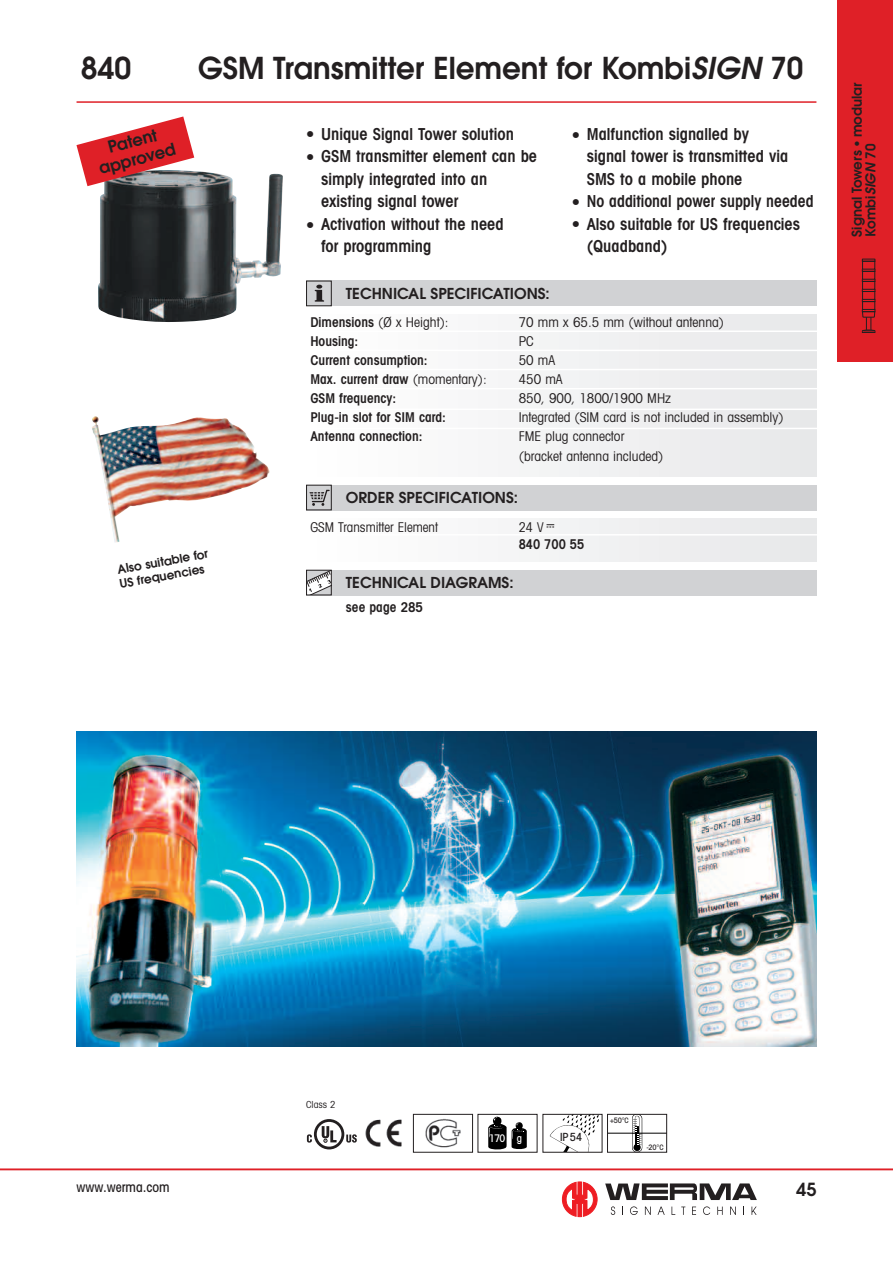
<style>
.page{position:relative;width:893px;height:1263px;background:#fff}
.page>*{position:absolute;margin:0;border:0;box-sizing:border-box;transform-origin:0 0}
.t1{font:600 30px "Avant Garde";color:#231f20}
.t2{font:600 18px "Avant Garde";color:#231f20}
.t3{font:600 condensed 16.5px/22.5px "Avant Garde";color:#231f20}
.t4{font:600 16.5px/18px "Avant Garde";color:#231f20;text-align:center}
.t5{font:600 15px "Avant Garde";color:#231f20}
.t6{font:condensed 13.5px/19.2px "Avant Garde";color:#231f20}
.t7{font:600 condensed 13.5px "Avant Garde";color:#231f20}
.t8{font:600 13.5px/13.5px "Avant Garde";color:#231f20}
.t9{font:condensed 13.5px "Avant Garde";color:#231f20;scale:.96 1}
.t10{font:500 condensed 13.5px "Avant Garde";color:#231f20}
.t11{font:600 condensed 13.5px "Avant Garde";color:#231f20;scale:.96 1}
.t12{font:600 12px/14.4px "Avant Garde";color:#231f20}
.t13{font:500 condensed 11.25px "Avant Garde";color:#231f20}
.t14{font:500 condensed 10.5px "Avant Garde";color:#fff}
.t15{font:condensed 9.75px "Avant Garde";color:#231f20}
.t16{font:500 condensed 7.5px "Avant Garde";color:#231f20}
.t17{font:condensed 5.4px "Avant Garde";color:#231f20}
.s1{font-style:italic}
.s2{font-weight:600}
.s3{font-weight:400}
</style>
<div class="page">
<svg style="left:562px;top:1182px;width:35px;height:35px"></svg>
<svg style="left:611px;top:1206px;width:4px;height:9px"></svg>
<svg style="left:630px;top:1206px;width:8px;height:9px"></svg>
<svg style="left:645px;top:1206px;width:6px;height:9px"></svg>
<svg style="left:657px;top:1206px;width:8px;height:9px"></svg>
<svg style="left:671px;top:1206px;width:4px;height:9px"></svg>
<svg style="left:681px;top:1206px;width:4px;height:9px"></svg>
<svg style="left:692px;top:1206px;width:4px;height:9px"></svg>
<svg style="left:703px;top:1206px;width:7px;height:9px"></svg>
<svg style="left:717px;top:1206px;width:6px;height:9px"></svg>
<svg style="left:730px;top:1206px;width:6px;height:9px"></svg>
<svg style="left:751px;top:1206px;width:6px;height:9px"></svg>
<svg style="left:605px;top:1183px;width:152px;height:17px"></svg>
<hr style="left:0;top:1169px;width:893px;height:1px;background:#df2027">
<div style="left:838px;top:0;width:55px;height:361px;background:#df2027"></div>
<div style="left:862px;top:261px;width:13px;height:8px;border:1px solid #231f20"></div>
<svg style="left:862px;top:258px;width:13px;height:4px"></svg>
<svg style="left:862px;top:268px;width:13px;height:3px"></svg>
<div style="left:862px;top:271px;width:13px;height:8px;border:1px solid #231f20"></div>
<svg style="left:862px;top:278px;width:13px;height:3px"></svg>
<div style="left:862px;top:281px;width:13px;height:9px;border:1px solid #231f20"></div>
<svg style="left:862px;top:288px;width:13px;height:3px"></svg>
<div style="left:862px;top:291px;width:13px;height:9px;border:1px solid #231f20"></div>
<svg style="left:862px;top:298px;width:14px;height:4px"></svg>
<div style="left:862px;top:301px;width:13px;height:9px;border:1px solid #231f20"></div>
<svg style="left:862px;top:309px;width:13px;height:24px"></svg>
<div style="left:306px;top:519px;width:510px;height:42px;background:#f3f4f4"></div>
<hr style="left:298px;top:534px;width:527px;height:1px;background:#fff">
<svg style="left:307px;top:1119px;width:50px;height:30px"></svg>
<img style="left:365px;top:1119px;width:37px;height:28px">
<svg style="left:632px;top:1116px;width:10px;height:34px"></svg>
<hr style="left:607px;top:1133px;width:60px;height:1px;background:#000">
<div style="left:607px;top:1114px;width:60px;height:38px;border:1px solid #231f20"></div>
<svg style="left:488px;top:1116px;width:39px;height:34px"></svg>
<div style="left:478px;top:1114px;width:59px;height:38px;border:1px solid #231f20"></div>
<svg style="left:550px;top:1116px;width:49px;height:34px"></svg>
<div style="left:543px;top:1114px;width:59px;height:38px;border:1px solid #231f20"></div>
<img style="left:98px;top:171px;width:185px;height:151px">
<img style="left:92px;top:416px;width:178px;height:126px">
<img style="left:77px;top:731px;width:739px;height:315px">
<div style="left:306px;top:315px;width:510px;height:161px;background:#f3f4f4"></div>
<hr style="left:298px;top:388px;width:527px;height:1px;background:#fff">
<hr style="left:298px;top:409px;width:527px;height:1px;background:#fff">
<hr style="left:298px;top:428px;width:527px;height:1px;background:#fff">
<hr style="left:298px;top:330px;width:527px;height:2px;background:#fff">
<hr style="left:298px;top:350px;width:527px;height:1px;background:#fff">
<hr style="left:298px;top:369px;width:527px;height:1px;background:#fff">
<div style="left:306px;top:485px;width:510px;height:25px;background:#d1d2d4"></div>
<svg style="left:309px;top:489px;width:21px;height:17px"></svg>
<div style="left:306px;top:485px;width:26px;height:25px;border:1px solid #231f20"></div>
<div style="left:306px;top:281px;width:510px;height:25px;background:#d1d2d4"></div>
<svg style="left:315px;top:285px;width:9px;height:17px"></svg>
<div style="left:306px;top:281px;width:26px;height:25px;border:1px solid #231f20"></div>
<img style="left:425px;top:1118px;width:36px;height:30px">
<div style="left:413px;top:1114px;width:60px;height:38px;border:1px solid #231f20"></div>
<hr style="left:77px;top:101px;width:739px;height:2px;background:#df2027">
<svg style="left:76px;top:116px;width:118px;height:70px"></svg>
<div style="left:306px;top:570px;width:510px;height:25px;background:#d1d2d4"></div>
<svg style="left:308px;top:572px;width:22px;height:21px"></svg>
<div style="left:306px;top:570px;width:26px;height:25px;border:1px solid #231f20"></div>
<svg style="left:547px;top:524px;width:7px;height:4px"></svg>
<svg style="left:115px;top:535px;width:155px;height:8px"></svg>
<h1 class="t1" style="left:81px;top:57px;width:52px">840</h1>
<h1 class="t1" style="left:198px;top:57px;width:606px">GSM Transmitter Element for Kombi<span class="s1">SIGN</span> 70</h1>
<p class="t4" style="left:93px;top:144px;width:80px;rotate:-15deg">Patent approved</p>
<p class="t12" style="left:116px;top:563px;width:94px;rotate:-10deg">Also suitable for<br>US frequencies</p>
<p class="t3" style="left:306px;top:124px;width:209px">• Unique Signal Tower solution</p>
<p class="t3" style="left:321px;top:146px;width:218px;text-indent:-15px">• GSM transmitter element can be simply integrated into an existing signal tower</p>
<p class="t3" style="left:321px;top:214px;width:184px;text-indent:-15px">• Activation without the need for programming</p>
<p class="t5" style="left:346px;top:288px;width:205px">TECHNICAL SPECIFICATIONS:</p>
<p class="t3" style="left:587px;top:124px;width:203px;text-indent:-15px">• Malfunction signalled by signal tower is transmitted via<br>SMS to a mobile phone</p>
<p class="t3" style="left:572px;top:191px;width:243px">• No additional power supply needed</p>
<p class="t3" style="left:587px;top:214px;width:215px;text-indent:-15px">• Also suitable for US frequencies (Quadband)</p>
<p class="t6" style="left:310px;top:313px;width:140px"><span class="s2">Dimensions</span> (Ø x Height):</p>
<p class="t6" style="left:519px;top:313px;width:207px">70 mm x 65.5 mm (without antenna)</p>
<p class="t7" style="left:310px;top:336px;width:49px">Housing:</p>
<p class="t6" style="left:519px;top:333px;width:16px">PC</p>
<p class="t7" style="left:310px;top:355px;width:119px">Current consumption:</p>
<p class="t6" style="left:519px;top:352px;width:38px">50 mA</p>
<p class="t7" style="left:310px;top:374px;width:178px">Max. current draw <span class="s3">(momentary):</span></p>
<p class="t6" style="left:519px;top:371px;width:45px">450 mA</p>
<p class="t7" style="left:310px;top:393px;width:87px">GSM frequency:</p>
<p class="t6" style="left:519px;top:390px;width:154px">850, 900, 1800/1900 MHz</p>
<p class="t7" style="left:310px;top:412px;width:137px">Plug-in slot for SIM card:</p>
<p class="t6" style="left:519px;top:409px;width:266px">Integrated (SIM card is not included in assembly)</p>
<p class="t7" style="left:310px;top:432px;width:114px">Antenna connection:</p>
<p class="t6" style="left:519px;top:428px;width:146px">FME plug connector (bracket antenna included)</p>
<p class="t5" style="left:346px;top:492px;width:174px">ORDER SPECIFICATIONS:</p>
<p class="t9" style="left:310px;top:522px;width:134px">GSM Transmitter Element</p>
<p class="t9" style="left:519px;top:522px;width:27px">24 V</p>
<p class="t11" style="left:519px;top:539px;width:70px">840 700 55</p>
<p class="t17" style="left:567px;top:543px;width:8px">AC</p>
<p class="t5" style="left:346px;top:577px;width:169px">TECHNICAL DIAGRAMS:</p>
<p class="t7" style="left:346px;top:602px;width:79px">see page 285</p>
<p class="t8" style="left:851px;top:237px;width:156px;rotate:-90deg">Signal Towers ● modular<br>Kombi<span class="s1">SIGN</span> 70</p>
<p class="t10" style="left:77px;top:1182px;width:95px">www.werma.com</p>
<p class="t15" style="left:306px;top:1101px;width:31px">Class 2</p>
<p class="t14" style="left:489px;top:1134px;width:35px">170 g</p>
<p class="t13" style="left:560px;top:1132px;width:24px">IP54</p>
<p class="t16" style="left:610px;top:1118px;width:21px">+50°C</p>
<p class="t16" style="left:646px;top:1144px;width:19px">-20°C</p>
<p class="t2" style="left:796px;top:1182px;width:22px">45</p>
</div>
